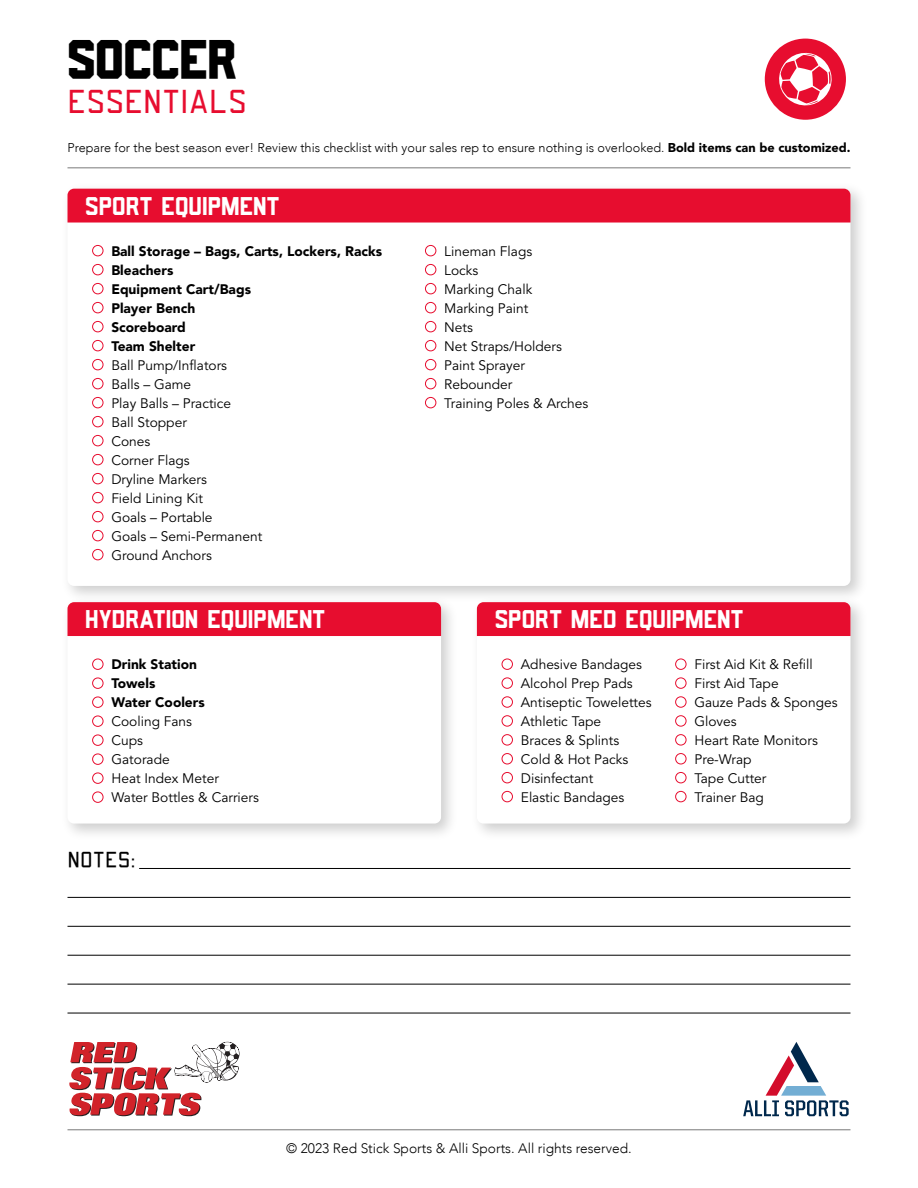
<style>
.page{position:relative;width:918px;height:1188px;background:#fff}
.page>*{position:absolute;margin:0;border:0;box-sizing:border-box;transform-origin:0 0}
.t1{font:46.8px "Predator 0316 Sans Bold";color:#000}
.t2{font:31.65px "Predator 0316 Sans Light";color:#e70d2f}
.t3{font:22.5px "Predator 0316 Sans Regular";color:#fff}
.t4{font:21.15px "Predator 0316 Sans Light";color:#000}
.t5{font:13.8px/19px "Avenir";color:#000}
.t6{font:900 13.8px/19px "Avenir";color:#000}
.t7{font:300 13.8px "Avenir";color:#000}
.t8{font:300 12.75px "Avenir";color:#000}
.s1{font-weight:900}
</style>
<div class="page">
<div style="left:68px;top:189px;width:782px;height:34px;background:#e70d2f"></div>
<div style="left:92px;top:245px;width:11px;height:11px;border:1px solid #e70d2f;border-radius:50%"></div>
<div style="left:92px;top:264px;width:11px;height:11px;border:1px solid #e70d2f;border-radius:50%"></div>
<div style="left:92px;top:283px;width:11px;height:11px;border:1px solid #e70d2f;border-radius:50%"></div>
<div style="left:92px;top:302px;width:11px;height:11px;border:1px solid #e70d2f;border-radius:50%"></div>
<div style="left:92px;top:321px;width:11px;height:11px;border:1px solid #e70d2f;border-radius:50%"></div>
<div style="left:92px;top:340px;width:11px;height:11px;border:1px solid #e70d2f;border-radius:50%"></div>
<div style="left:92px;top:359px;width:11px;height:11px;border:1px solid #e70d2f;border-radius:50%"></div>
<div style="left:92px;top:378px;width:11px;height:11px;border:1px solid #e70d2f;border-radius:50%"></div>
<div style="left:92px;top:397px;width:11px;height:11px;border:1px solid #e70d2f;border-radius:50%"></div>
<div style="left:92px;top:416px;width:11px;height:11px;border:1px solid #e70d2f;border-radius:50%"></div>
<div style="left:92px;top:435px;width:11px;height:11px;border:1px solid #e70d2f;border-radius:50%"></div>
<div style="left:92px;top:454px;width:11px;height:11px;border:1px solid #e70d2f;border-radius:50%"></div>
<div style="left:92px;top:473px;width:11px;height:11px;border:1px solid #e70d2f;border-radius:50%"></div>
<div style="left:92px;top:492px;width:11px;height:11px;border:1px solid #e70d2f;border-radius:50%"></div>
<div style="left:92px;top:511px;width:11px;height:11px;border:1px solid #e70d2f;border-radius:50%"></div>
<div style="left:92px;top:530px;width:11px;height:11px;border:1px solid #e70d2f;border-radius:50%"></div>
<div style="left:92px;top:549px;width:11px;height:11px;border:1px solid #e70d2f;border-radius:50%"></div>
<div style="left:425px;top:245px;width:11px;height:11px;border:1px solid #e70d2f;border-radius:50%"></div>
<div style="left:425px;top:264px;width:11px;height:11px;border:1px solid #e70d2f;border-radius:50%"></div>
<div style="left:425px;top:283px;width:11px;height:11px;border:1px solid #e70d2f;border-radius:50%"></div>
<div style="left:425px;top:302px;width:11px;height:11px;border:1px solid #e70d2f;border-radius:50%"></div>
<div style="left:425px;top:321px;width:11px;height:11px;border:1px solid #e70d2f;border-radius:50%"></div>
<div style="left:425px;top:340px;width:11px;height:11px;border:1px solid #e70d2f;border-radius:50%"></div>
<div style="left:425px;top:359px;width:11px;height:11px;border:1px solid #e70d2f;border-radius:50%"></div>
<div style="left:425px;top:378px;width:11px;height:11px;border:1px solid #e70d2f;border-radius:50%"></div>
<div style="left:425px;top:397px;width:11px;height:11px;border:1px solid #e70d2f;border-radius:50%"></div>
<hr style="left:68px;top:168px;width:782px;height:1px;background:#797979">
<div style="left:67px;top:602px;width:374px;height:222px;background:#fff;border-radius:7px"></div>
<div style="left:67px;top:602px;width:374px;height:34px;background:#e70d2f"></div>
<div style="left:92px;top:659px;width:11px;height:11px;border:1px solid #e70d2f;border-radius:50%"></div>
<div style="left:92px;top:678px;width:11px;height:11px;border:1px solid #e70d2f;border-radius:50%"></div>
<div style="left:92px;top:697px;width:11px;height:11px;border:1px solid #e70d2f;border-radius:50%"></div>
<div style="left:92px;top:716px;width:11px;height:11px;border:1px solid #e70d2f;border-radius:50%"></div>
<div style="left:92px;top:735px;width:11px;height:11px;border:1px solid #e70d2f;border-radius:50%"></div>
<div style="left:92px;top:754px;width:11px;height:11px;border:1px solid #e70d2f;border-radius:50%"></div>
<div style="left:92px;top:773px;width:11px;height:11px;border:1px solid #e70d2f;border-radius:50%"></div>
<div style="left:92px;top:792px;width:11px;height:11px;border:1px solid #e70d2f;border-radius:50%"></div>
<div style="left:477px;top:602px;width:374px;height:222px;background:#fff;border-radius:7px"></div>
<div style="left:477px;top:602px;width:374px;height:34px;background:#e70d2f"></div>
<div style="left:502px;top:659px;width:11px;height:11px;border:1px solid #e70d2f;border-radius:50%"></div>
<div style="left:502px;top:678px;width:11px;height:11px;border:1px solid #e70d2f;border-radius:50%"></div>
<div style="left:502px;top:696px;width:11px;height:12px;border:1px solid #e70d2f;border-radius:50%"></div>
<div style="left:502px;top:715px;width:11px;height:12px;border:1px solid #e70d2f;border-radius:50%"></div>
<div style="left:502px;top:734px;width:11px;height:11px;border:1px solid #e70d2f;border-radius:50%"></div>
<div style="left:502px;top:753px;width:11px;height:11px;border:1px solid #e70d2f;border-radius:50%"></div>
<div style="left:502px;top:772px;width:11px;height:11px;border:1px solid #e70d2f;border-radius:50%"></div>
<div style="left:502px;top:791px;width:11px;height:11px;border:1px solid #e70d2f;border-radius:50%"></div>
<div style="left:675px;top:659px;width:11px;height:11px;border:1px solid #e70d2f;border-radius:50%"></div>
<div style="left:675px;top:678px;width:11px;height:11px;border:1px solid #e70d2f;border-radius:50%"></div>
<div style="left:675px;top:696px;width:11px;height:12px;border:1px solid #e70d2f;border-radius:50%"></div>
<div style="left:675px;top:715px;width:11px;height:12px;border:1px solid #e70d2f;border-radius:50%"></div>
<div style="left:675px;top:734px;width:11px;height:11px;border:1px solid #e70d2f;border-radius:50%"></div>
<div style="left:675px;top:753px;width:11px;height:11px;border:1px solid #e70d2f;border-radius:50%"></div>
<div style="left:675px;top:772px;width:11px;height:11px;border:1px solid #e70d2f;border-radius:50%"></div>
<div style="left:675px;top:791px;width:11px;height:11px;border:1px solid #e70d2f;border-radius:50%"></div>
<hr style="left:68px;top:1130px;width:782px;height:1px;background:#797979">
<hr style="left:139px;top:868px;width:712px;height:1px;background:#000">
<hr style="left:68px;top:897px;width:783px;height:1px;background:#000">
<hr style="left:68px;top:926px;width:783px;height:1px;background:#000">
<hr style="left:68px;top:955px;width:783px;height:1px;background:#000">
<hr style="left:68px;top:984px;width:783px;height:1px;background:#000">
<hr style="left:68px;top:1013px;width:783px;height:1px;background:#000">
<div style="left:765px;top:39px;width:81px;height:81px;background:#e70d2f;border-radius:50%"></div>
<svg style="left:776px;top:50px;width:59px;height:58px"></svg>
<svg style="left:743px;top:1042px;width:106px;height:74px"></svg>
<svg style="left:69px;top:1042px;width:171px;height:74px"></svg>
<h1 class="t1" style="left:67px;top:27px;width:172px">SOCCER</h1>
<h2 class="t2" style="left:68px;top:81px;width:181px">ESSENTIALS</h2>
<p class="t8" style="left:68px;top:140px;width:785px">Prepare for the best season ever! Review this checklist with your sales rep to ensure nothing is overlooked. <span class="s1">Bold items can be customized.</span></p>
<h3 class="t3" style="left:85px;top:191px;width:196px">SPORT EQUIPMENT</h3>
<p class="t6" style="left:111px;top:242px;width:272px">Ball Storage – Bags, Carts, Lockers, Racks<br>Bleachers<br>Equipment Cart/Bags<br>Player Bench<br>Scoreboard<br>Team Shelter</p>
<p class="t5" style="left:111px;top:356px;width:152px">Ball Pump/Inflators<br>Balls – Game<br>Play Balls – Practice<br>Ball Stopper<br>Cones<br>Corner Flags<br>Dryline Markers<br>Field Lining Kit<br>Goals – Portable<br>Goals – Semi-Permanent<br>Ground Anchors</p>
<h3 class="t3" style="left:85px;top:604px;width:241px">HYDRATION EQUIPMENT</h3>
<p class="t6" style="left:111px;top:656px;width:95px">Drink Station<br>Towels<br>Water Coolers</p>
<p class="t5" style="left:111px;top:712px;width:149px">Cooling Fans<br>Cups<br>Gatorade<br>Heat Index Meter<br>Water Bottles &amp; Carriers</p>
<h3 class="t4" style="left:68px;top:846px;width:70px">NOTES:</h3>
<p class="t5" style="left:444px;top:242px;width:146px">Lineman Flags<br>Locks<br>Marking Chalk<br>Marking Paint<br>Nets<br>Net Straps/Holders<br>Paint Sprayer<br>Rebounder<br>Training Poles &amp; Arches</p>
<h3 class="t3" style="left:495px;top:604px;width:250px">SPORT MED EQUIPMENT</h3>
<p class="t5" style="left:694px;top:655px;width:145px">First Aid Kit &amp; Refill<br>First Aid Tape<br>Gauze Pads &amp; Sponges<br>Gloves<br>Heart Rate Monitors<br>Pre-Wrap<br>Tape Cutter<br>Trainer Bag</p>
<p class="t5" style="left:521px;top:655px;width:132px">Adhesive Bandages<br>Alcohol Prep Pads<br>Antiseptic Towelettes<br>Athletic Tape<br>Braces &amp; Splints<br>Cold &amp; Hot Packs<br>Disinfectant<br>Elastic Bandages</p>
<p class="t7" style="left:286px;top:1140px;width:347px">© 2023 Red Stick Sports &amp; Alli Sports. All rights reserved.</p>
</div>
